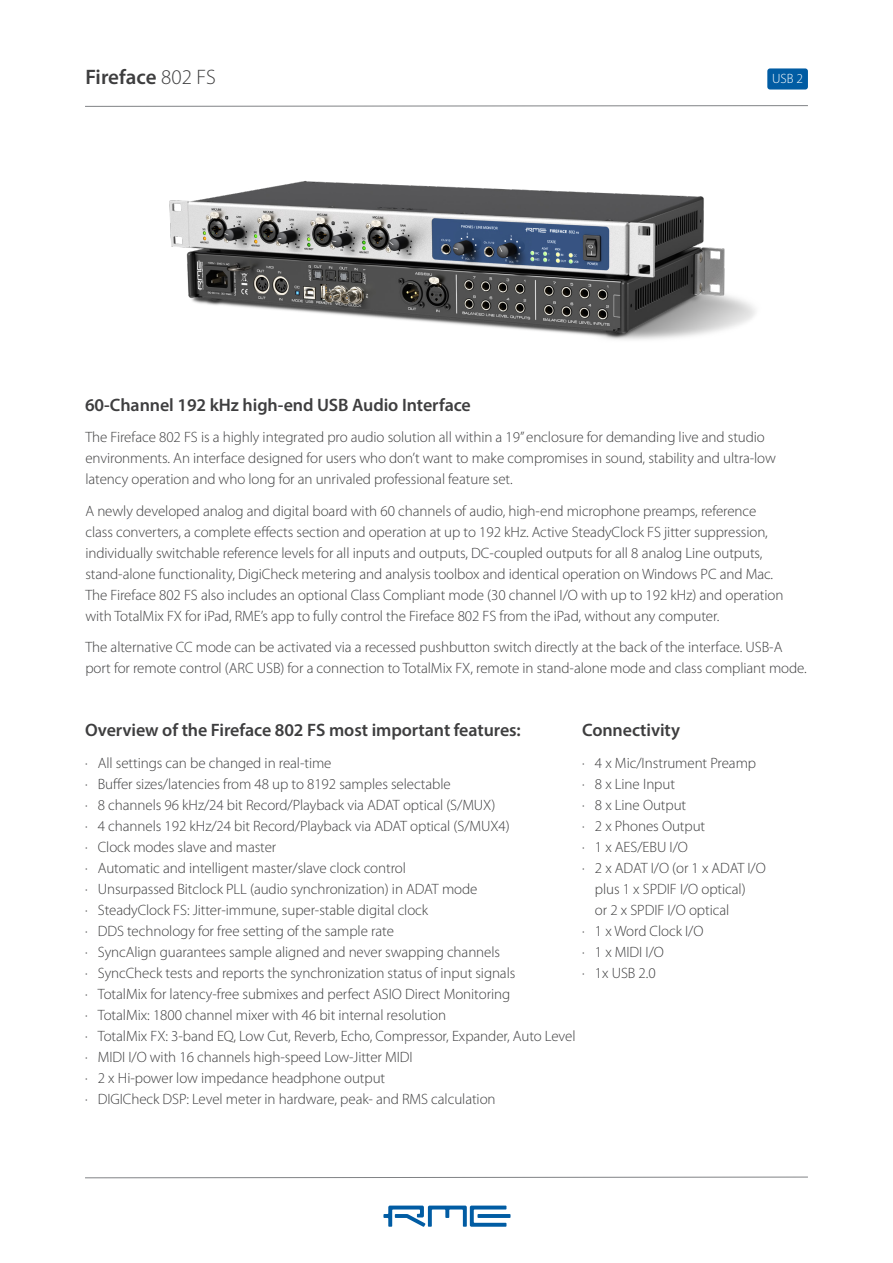
<style>
.page{position:relative;width:893px;height:1263px;background:#fff}
.page>*{position:absolute;margin:0;border:0;box-sizing:border-box;transform-origin:0 0}
.Product_Categorie{font:600 21px "Myriad Pro";color:#3e3e3f}
.Subhead{font:600 18px "Myriad Pro";letter-spacing:-.005em;color:#3e3e3f}
.Copy{font:300 15px/21px "Myriad Pro";letter-spacing:-.005em;color:#3e3e3f}
.Product_Categorie-2{font:300 13.5px "Myriad Pro";color:#fff}
.s1{font-weight:300}
</style>
<div class="page">
<div style="left:767px;top:68px;width:41px;height:22px;background:#015ca3;border-radius:3px"></div>
<svg style="left:85px;top:1176px;width:723px;height:2px"></svg>
<svg style="left:85px;top:105px;width:723px;height:2px"></svg>
<hr style="left:477px;top:1214px;width:33px;height:4px;background:#015ca3">
<svg style="left:383px;top:1205px;width:123px;height:22px"></svg>
<img style="left:169px;top:180px;width:587px;height:160px">
<p class="Product_Categorie" style="left:85px;top:64px;width:132px">Fireface <span class="s1">802 FS</span></p>
<p class="Product_Categorie-2" style="left:772px;top:71px;width:33px">USB 2</p>
<p class="Subhead" style="left:85px;top:393px;width:387px">60-Channel 192 kHz high-end USB Audio Interface</p>
<p class="Copy" style="left:85px;top:427px;width:681px">The Fireface 802 FS is a highly integrated pro audio solution all within a 19” enclosure for demanding live and studio</p>
<p class="Copy" style="left:85px;top:448px;width:692px">environments. An interface designed for users who don’t want to make compromises in sound, stability and ultra-low</p>
<p class="Copy" style="left:85px;top:469px;width:429px">latency operation and who long for an unrivaled professional feature set.</p>
<p class="Copy" style="left:85px;top:501px;width:673px">A newly developed analog and digital board with 60 channels of audio, high-end microphone preamps, reference</p>
<p class="Copy" style="left:85px;top:522px;width:684px">class converters, a complete effects section and operation at up to 192 kHz. Active SteadyClock FS jitter suppression,</p>
<p class="Copy" style="left:85px;top:543px;width:679px">individually switchable reference levels for all inputs and outputs, DC-coupled outputs for all 8 analog Line outputs,</p>
<p class="Copy" style="left:85px;top:564px;width:689px">stand-alone functionality, DigiCheck metering and analysis toolbox and identical operation on Windows PC and Mac.</p>
<p class="Copy" style="left:85px;top:585px;width:699px">The Fireface 802 FS also includes an optional Class Compliant mode (30 channel I/O with up to 192 kHz) and operation</p>
<p class="Copy" style="left:85px;top:606px;width:635px">with TotalMix FX for iPad, RME’s app to fully control the Fireface 802 FS from the iPad, without any computer.</p>
<p class="Copy" style="left:85px;top:637px;width:723px">The alternative CC mode can be activated via a recessed pushbutton switch directly at the back of the interface. USB-A port for remote control (ARC USB) for a connection to TotalMix FX, remote in stand-alone mode and class compliant mode.</p>
<p class="Subhead" style="left:85px;top:719px;width:437px">Overview of the Fireface 802 FS most important features:</p>
<p class="Subhead" style="left:582px;top:719px;width:99px">Connectivity</p>
<p class="Copy" style="left:582px;top:753px;width:175px">· 4 x Mic/Instrument Preamp</p>
<p class="Copy" style="left:582px;top:774px;width:94px">· 8 x Line Input</p>
<p class="Copy" style="left:582px;top:795px;width:106px">· 8 x Line Output</p>
<p class="Copy" style="left:582px;top:816px;width:125px">· 2 x Phones Output</p>
<p class="Copy" style="left:582px;top:837px;width:107px">· 1 x AES/EBU I/O</p>
<p class="Copy" style="left:582px;top:858px;width:185px;text-align:center">· 2 x ADAT I/O (or 1 x ADAT I/O plus 1 x SPDIF I/O optical)</p>
<p class="Copy" style="left:595px;top:900px;width:136px">or 2 x SPDIF I/O optical</p>
<p class="Copy" style="left:582px;top:921px;width:123px">· 1 x Word Clock I/O</p>
<p class="Copy" style="left:582px;top:942px;width:83px">· 1 x MIDI I/O</p>
<p class="Copy" style="left:582px;top:963px;width:75px">· 1x USB 2.0</p>
<p class="Copy" style="left:85px;top:753px;width:248px">· All settings can be changed in real-time</p>
<p class="Copy" style="left:85px;top:774px;width:367px">· Buffer sizes/latencies from 48 up to 8192 samples selectable</p>
<p class="Copy" style="left:85px;top:795px;width:412px">· 8 channels 96 kHz/24 bit Record/Playback via ADAT optical (S/MUX)</p>
<p class="Copy" style="left:85px;top:816px;width:426px">· 4 channels 192 kHz/24 bit Record/Playback via ADAT optical (S/MUX4)</p>
<p class="Copy" style="left:85px;top:837px;width:193px">· Clock modes slave and master</p>
<p class="Copy" style="left:85px;top:858px;width:322px">· Automatic and intelligent master/slave clock control</p>
<p class="Copy" style="left:85px;top:879px;width:394px">· Unsurpassed Bitclock PLL (audio synchronization) in ADAT mode</p>
<p class="Copy" style="left:85px;top:900px;width:345px">· SteadyClock FS: Jitter-immune, super-stable digital clock</p>
<p class="Copy" style="left:85px;top:921px;width:310px">· DDS technology for free setting of the sample rate</p>
<p class="Copy" style="left:85px;top:942px;width:417px">· SyncAlign guarantees sample aligned and never swapping channels</p>
<p class="Copy" style="left:85px;top:963px;width:432px">· SyncCheck tests and reports the synchronization status of input signals</p>
<p class="Copy" style="left:85px;top:984px;width:427px">· TotalMix for latency-free submixes and perfect ASIO Direct Monitoring</p>
<p class="Copy" style="left:85px;top:1005px;width:362px">· TotalMix: 1800 channel mixer with 46 bit internal resolution</p>
<p class="Copy" style="left:85px;top:1026px;width:492px">· TotalMix FX: 3-band EQ, Low Cut, Reverb, Echo, Compressor, Expander, Auto Level</p>
<p class="Copy" style="left:85px;top:1047px;width:329px">· MIDI I/O with 16 channels high-speed Low-Jitter MIDI</p>
<p class="Copy" style="left:85px;top:1068px;width:302px">· 2 x Hi-power low impedance headphone output</p>
<p class="Copy" style="left:85px;top:1089px;width:412px">· DIGICheck DSP: Level meter in hardware, peak- and RMS calculation</p>
</div>
